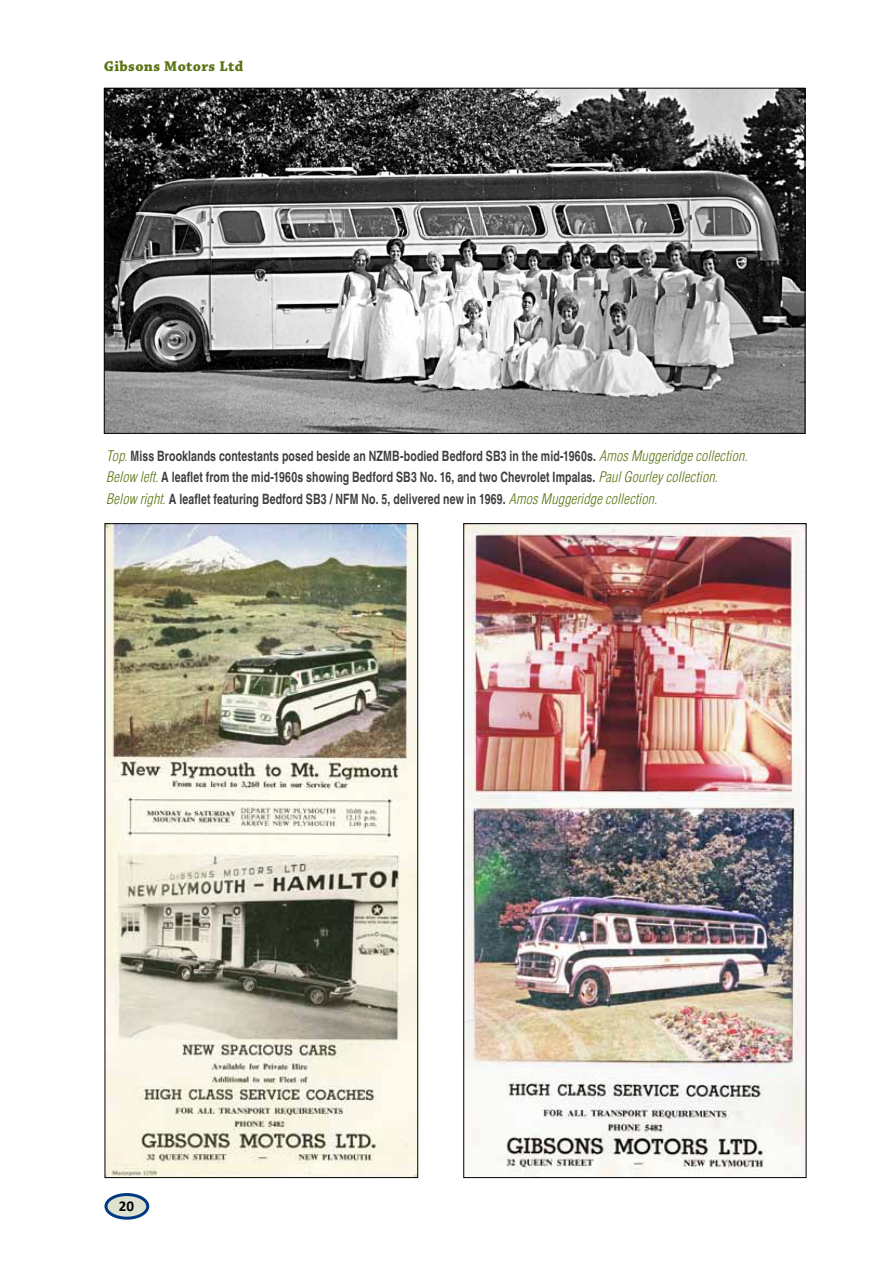
<style>
.page{position:relative;width:893px;height:1263px;background:#fff}
.page>*{position:absolute;margin:0;border:0;box-sizing:border-box;transform-origin:0 0}
.t1{font:700 15px "Chaparral Pro";letter-spacing:.025em;color:#5a7411}
.t2{font:700 15px "Calibri";color:#000}
.t3{font:700 condensed 14.25px/21.3px "Helvetica";letter-spacing:.01em;color:#3e3d40;scale:.9 1}
.s1{font-weight:300;font-style:italic;color:#5a7411}
</style>
<div class="page">
<img style="left:106px;top:90px;width:697px;height:342px">
<img style="left:107px;top:525px;width:309px;height:651px">
<img style="left:465px;top:525px;width:339px;height:651px">
<div style="left:106px;top:1194px;width:42px;height:24px;background:#dee3cf;border-radius:50%"></div>
<div style="left:104px;top:1193px;width:45px;height:27px;border:3px solid #003882;border-radius:50%"></div>
<p class="t1" style="left:104px;top:58px;width:141px">Gibsons Motors Ltd</p>
<p class="t3" style="left:106px;top:445px;width:714px"><span class="s1">Top.</span> Miss Brooklands contestants posed beside an NZMB-bodied Bedford SB3 in the mid-1960s. <span class="s1">Amos Muggeridge collection.<br>Below left.</span> A leaflet from the mid-1960s showing Bedford SB3 No. 16, and two Chevrolet Impalas. <span class="s1">Paul Gourley collection.<br>Below right.</span> A leaflet featuring Bedford SB3 / NFM No. 5, delivered new in 1969. <span class="s1">Amos Muggeridge collection.</span></p>
<p class="t2" style="left:119px;top:1196px;width:17px">20</p>
</div>
